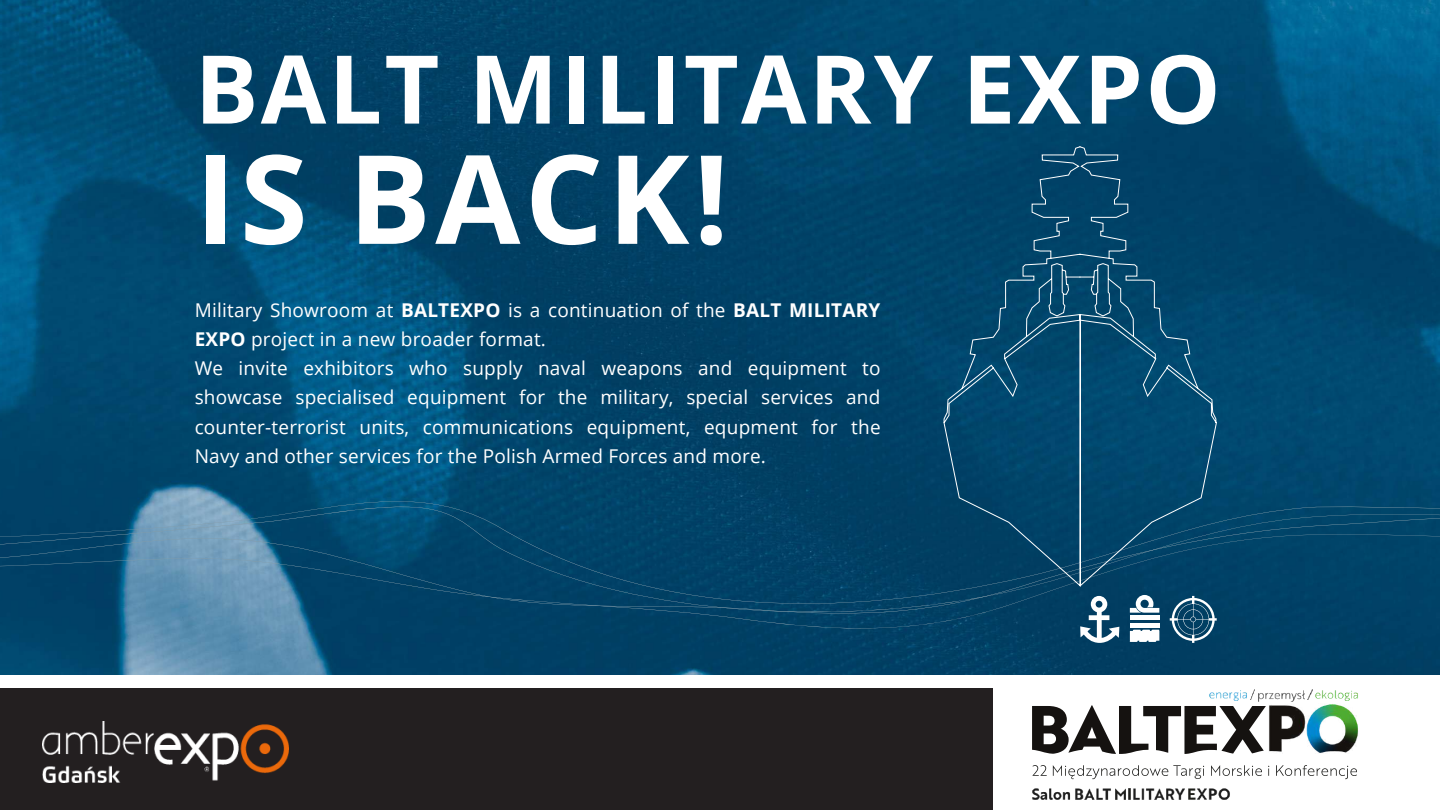
<style>
.page{position:relative;width:1440px;height:810px;background:#fff}
.page>*{position:absolute;margin:0;border:0;box-sizing:border-box;transform-origin:0 0}
.t1{font:700 123.4px "Open Sans";letter-spacing:.035em;color:#fff}
.t2{font:700 94.9px "Open Sans";letter-spacing:.025em;color:#fff}
.t3{font:19px/29.2px "Open Sans";letter-spacing:.01em;color:#fff}
.s1{font-weight:700}
</style>
<div class="page">
<div style="left:0;top:689px;width:992px;height:121px;background:#231f20"></div>
<img style="left:42px;top:721px;width:246px;height:62px">
<svg style="left:1032px;top:765px;width:15px;height:11px"></svg>
<img style="left:1032px;top:788px;width:39px;height:12px">
<img style="left:1075px;top:788px;width:36px;height:12px">
<svg style="left:1115px;top:788px;width:16px;height:11px"></svg>
<img style="left:1133px;top:788px;width:52px;height:12px">
<svg style="left:1053px;top:765px;width:151px;height:14px"></svg>
<img style="left:1188px;top:788px;width:42px;height:12px">
<img style="left:1209px;top:690px;width:38px;height:11px">
<svg style="left:1250px;top:690px;width:5px;height:9px"></svg>
<svg style="left:1211px;top:765px;width:51px;height:11px"></svg>
<svg style="left:1032px;top:705px;width:234px;height:49px"></svg>
<img style="left:1258px;top:690px;width:47px;height:12px">
<svg style="left:1307px;top:690px;width:5px;height:9px"></svg>
<img style="left:1269px;top:704px;width:89px;height:49px">
<svg style="left:1276px;top:765px;width:81px;height:14px"></svg>
<img style="left:1315px;top:690px;width:43px;height:11px">
<img style="left:0;top:0;width:1440px;height:675px">
<svg style="left:0;top:501px;width:1440px;height:15px;background:#0d4e72"></svg>
<svg style="left:0;top:516px;width:1440px;height:119px;background:#0e4d71"></svg>
<svg style="left:943px;top:146px;width:274px;height:441px;background:#07496d"></svg>
<svg style="left:1080px;top:596px;width:39px;height:47px"></svg>
<svg style="left:1130px;top:630px;width:29px;height:12px"></svg>
<hr style="left:1130px;top:623px;width:29px;height:4px;background:#fff">
<div style="left:1130px;top:615px;width:29px;height:5px;background:#fff"></div>
<svg style="left:1130px;top:595px;width:29px;height:18px"></svg>
<svg style="left:1170px;top:596px;width:47px;height:47px;background:#356682"></svg>
<h2 class="t2" style="left:195px;top:22px;width:1028px">BALT MILITARY EXPO</h2>
<h1 class="t1" style="left:195px;top:112px;width:536px">IS BACK!</h1>
<p class="t3" style="left:195px;top:295px;width:688px">Military Showroom at <span class="s1">BALTEXPO</span> is a continuation of the <span class="s1">BALT MILITARY EXPO</span> project in a new broader format.<br>We invite exhibitors who supply naval weapons and equipment to showcase specialised equipment for the military, special services and counter-terrorist units, communications equipment, equpment for the Navy and other services for the Polish Armed Forces and more.</p>
</div>
